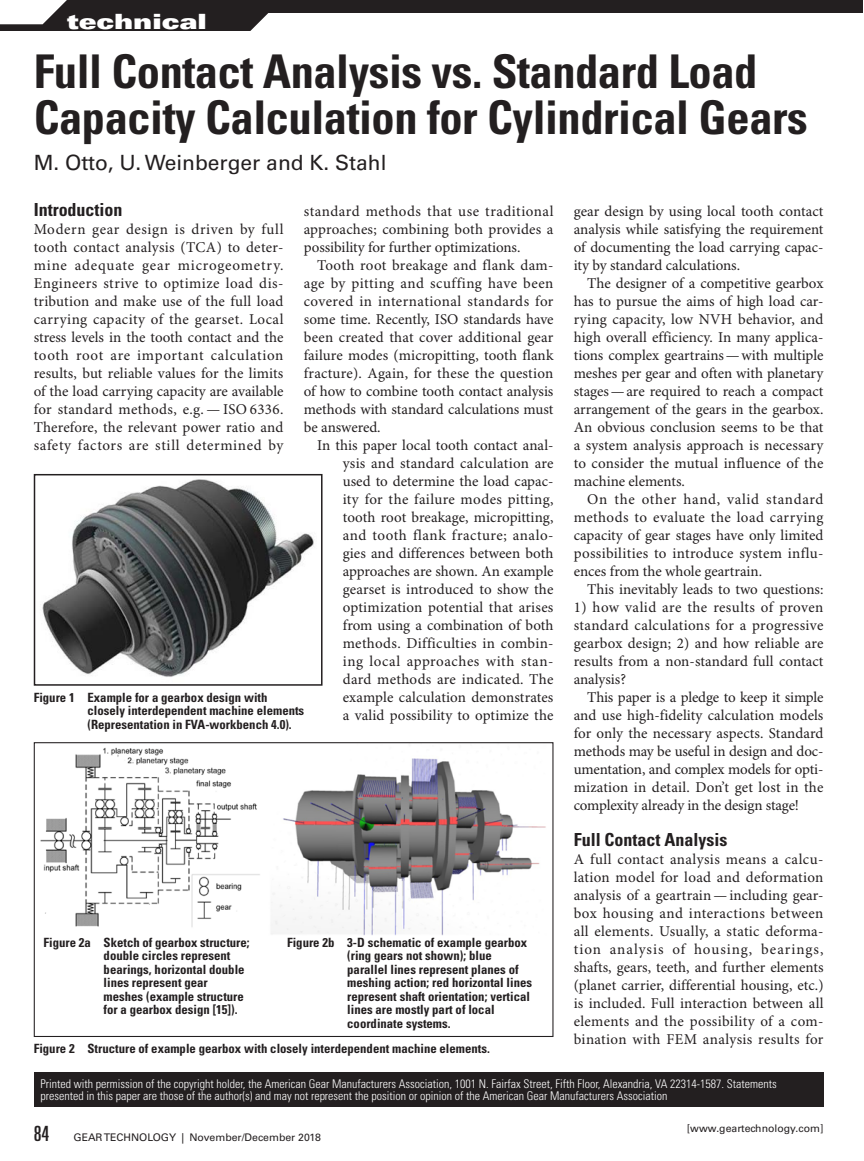
<style>
.page{position:relative;width:864px;height:1161px;background:#fff}
.page>*{position:absolute;margin:0;border:0;box-sizing:border-box;transform-origin:0 0}
.t1{font:700 condensed 46.5px/46.5px "Univers LT Std";letter-spacing:-.01em;color:#231f20}
.t2{font:21px "Univers LT Std";color:#231f20}
.t3{font:21px "Univers LT Std X Black Ex";color:#fff}
.t4{font:700 condensed 18px "Univers LT Std";color:#231f20}
.t5{font:15px/18px "Minion Pro";letter-spacing:.005em;color:#231f20;text-align:justify}
.t6{font:700 condensed 12.75px/13.5px "Univers LT Std";color:#231f20}
.t7{font:300 condensed 12px/12px "Univers LT Std";color:#fff}
.t8{font:10.5px "Univers LT Std";color:#231f20}
.s1{font-stretch:ultra-condensed;font-size:21px}
</style>
<div class="page">
<div style="left:34px;top:1073px;width:790px;height:34px;background:#231f20"></div>
<img style="left:42px;top:479px;width:272px;height:198px">
<div style="left:34px;top:474px;width:289px;height:212px;border:2px solid #231f20"></div>
<img style="left:40px;top:747px;width:506px;height:188px">
<div style="left:34px;top:742px;width:520px;height:295px;border:1px solid #231f20"></div>
<div style="left:0;top:0;width:301px;height:31px;background:#231f20"></div>
<svg style="left:250px;top:14px;width:51px;height:17px"></svg>
<div style="left:264px;top:0;width:599px;height:14px;background:#231f20"></div>
<svg style="left:0;top:0;width:67px;height:24px"></svg>
<h2 class="t3" style="left:67px;top:9px;width:141px">technical</h2>
<h1 class="t1" style="left:34px;top:48px;width:776px">Full Contact Analysis vs. Standard Load<br>Capacity Calculation for Cylindrical Gears</h1>
<h2 class="t2" style="left:34px;top:150px;width:354px">M. Otto, U. Weinberger and K. Stahl</h2>
<p class="t4" style="left:34px;top:199px;width:90px">Introduction</p>
<p class="t5" style="left:34px;top:221px;width:251px">Modern gear design is driven by full tooth contact analysis (TCA) to deter&shy;mine adequate gear microgeometry.<br>Engineers strive to optimize load dis&shy;tribution and make use of the full load carrying capacity of the gearset. Local stress levels in the tooth contact and the tooth root are important calculation results, but reliable values for the limits of the load carrying capacity are available for standard methods, e.g. — ISO 6336.<br>Therefore, the relevant power ratio and safety factors are still determined by</p>
<p class="t5" style="left:304px;top:203px;width:251px">standard methods that use traditional approaches; combining both provides a possibility for further optimizations.</p>
<p class="t5" style="left:304px;top:257px;width:251px;text-indent:14px">Tooth root breakage and flank dam&shy;age by pitting and scuffing have been covered in international standards for some time. Recently, ISO standards have been created that cover additional gear failure modes (micropitting, tooth flank fracture). Again, for these the question of how to combine tooth contact analysis methods with standard calculations must be answered.</p>
<p class="t5" style="left:343px;top:437px;width:212px;text-indent:-26px">In this paper local tooth contact anal&shy;ysis and standard calculation are used to determine the load capac&shy;ity for the failure modes pitting, tooth root breakage, micropitting, and tooth flank fracture; analo&shy;gies and differences between both approaches are shown. An example gearset is introduced to show the optimization potential that arises from using a combination of both methods. Difficulties in combin&shy;ing local approaches with stan&shy;dard methods are indicated. The example calculation demonstrates a valid possibility to optimize the</p>
<p class="t5" style="left:574px;top:203px;width:251px">gear design by using local tooth contact analysis while satisfying the requirement of documenting the load carrying capac&shy;ity by standard calculations.</p>
<p class="t5" style="left:574px;top:275px;width:251px;text-indent:14px">The designer of a competitive gearbox has to pursue the aims of high load car&shy;rying capacity, low NVH behavior, and high overall efficiency. In many applica&shy;tions complex geartrains—with multiple meshes per gear and often with planetary stages—are required to reach a compact arrangement of the gears in the gearbox.<br>An obvious conclusion seems to be that a system analysis approach is necessary to consider the mutual influence of the machine elements.</p>
<p class="t5" style="left:574px;top:491px;width:251px;text-indent:14px">On the other hand, valid standard methods to evaluate the load carrying capacity of gear stages have only limited possibilities to introduce system influ&shy;ences from the whole geartrain.</p>
<p class="t5" style="left:587px;top:581px;width:238px">This inevitably leads to two questions:</p>
<p class="t5" style="left:574px;top:599px;width:251px">1) how valid are the results of proven standard calculations for a progressive gearbox design; 2) and how reliable are results from a non-standard full contact analysis?</p>
<p class="t5" style="left:574px;top:689px;width:251px;text-indent:14px">This paper is a pledge to keep it simple and use high-fidelity calculation models for only the necessary aspects. Standard methods may be useful in design and doc&shy;umentation, and complex models for opti&shy;mization in detail. Don’t get lost in the complexity already in the design stage!</p>
<p class="t4" style="left:574px;top:829px;width:155px">Full Contact Analysis</p>
<p class="t5" style="left:574px;top:851px;width:251px">A full contact analysis means a calcu&shy;lation model for load and deformation analysis of a geartrain—including gear&shy;box housing and interactions between all elements. Usually, a static deforma&shy;tion analysis of housing, bearings, shafts, gears, teeth, and further elements (planet carrier, differential housing, etc.) is included. Full interaction between all elements and the possibility of a com&shy;bination with FEM analysis results for</p>
<p class="t7" style="left:40px;top:1078px;width:738px">Printed with permission of the copyright holder, the American Gear Manufacturers Association, 1001 N. Fairfax Street, Fifth Floor, Alexandria, VA 22314-1587. Statements presented in this paper are those of the author(s) and may not represent the position or opinion of the American Gear Manufacturers Association</p>
<p class="t6" style="left:88px;top:690px;width:218px;text-indent:-54px">Figure 1 Example for a gearbox design with closely interdependent machine elements (Representation in FVA-workbench 4.0).</p>
<p class="t6" style="left:104px;top:936px;width:148px;text-indent:-60px">Figure 2a Sketch of gearbox structure; double circles represent bearings, horizontal double lines represent gear meshes (example structure for a gearbox design [15]).</p>
<p class="t6" style="left:347px;top:936px;width:186px;text-indent:-60px">Figure 2b 3-D schematic of example gearbox (ring gears not shown); blue parallel lines represent planes of meshing action; red horizontal lines represent shaft orientation; vertical lines are mostly part of local coordinate systems.</p>
<p class="t6" style="left:34px;top:1042px;width:458px">Figure 2 Structure of example gearbox with closely interdependent machine elements.</p>
<p class="t8" style="left:34px;top:1131px;width:289px"><span class="s1">84</span> GEAR TECHNOLOGY | November/December 2018</p>
<p class="t8" style="left:687px;top:1122px;width:138px">[www.geartechnology.com]</p>
</div>
